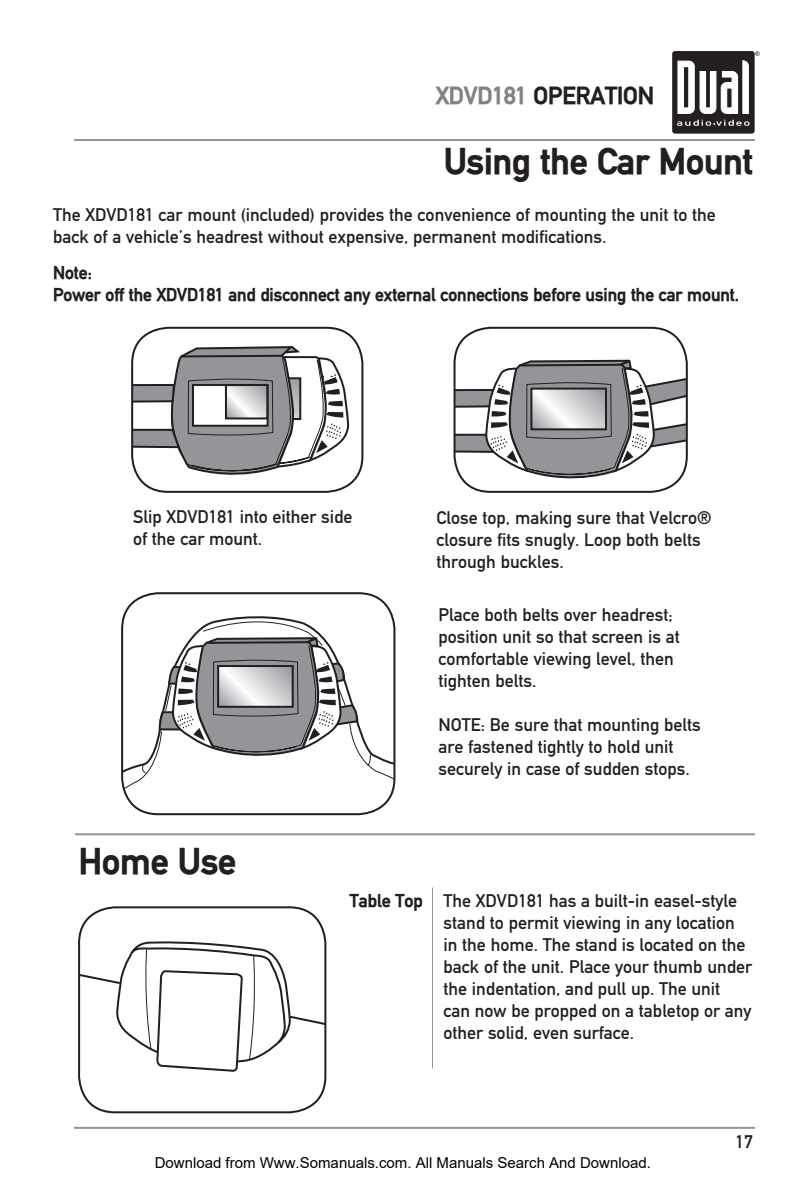
<style>
.page{position:relative;width:806px;height:1191px;background:#fff}
.page>*{position:absolute;margin:0;border:0;box-sizing:border-box;transform-origin:0 0}
.t1{font:700 36px "DIN Mittelschrift";color:#231f20}
.t2{font:700 24px "DIN Mittelschrift";color:#231f20}
.t3{font:18px/22px "DIN Mittelschrift";color:#231f20}
.t4{font:700 18px/22px "DIN Mittelschrift";color:#231f20}
.t5{font:15px "Arial";color:#000}
.s1{color:#808285}
.s2{font-weight:700}
</style>
<div class="page">
<hr style="left:74px;top:1126px;width:680px;height:2px;background:#939598">
<hr style="left:74px;top:139px;width:680px;height:2px;background:#939598">
<hr style="left:75px;top:833px;width:679px;height:2px;background:#939598">
<hr style="left:431px;top:887px;width:1px;height:181px;background:#939598">
<svg style="left:121px;top:592px;width:275px;height:222px"></svg>
<svg style="left:78px;top:906px;width:249px;height:206px"></svg>
<svg style="left:453px;top:326px;width:235px;height:166px"></svg>
<svg style="left:673px;top:114px;width:82px;height:20px"></svg>
<div style="left:671px;top:51px;width:83px;height:82px;background:#231f20;border-radius:3px"></div>
<svg style="left:676px;top:120px;width:73px;height:6px"></svg>
<svg style="left:677px;top:51px;width:82px;height:63px"></svg>
<svg style="left:131px;top:326px;width:233px;height:166px"></svg>
<h2 class="t2" style="left:435px;top:82px;width:220px"><span class="s1">XDVD181</span> OPERATION</h2>
<h1 class="t1" style="left:444px;top:141px;width:310px">Using the Car Mount</h1>
<p class="t3" style="left:53px;top:204px;width:663px">The XDVD181 car mount (included) provides the convenience of mounting the unit to the back of a vehicle’s headrest without expensive, permanent modifications.</p>
<p class="t4" style="left:53px;top:262px;width:687px">Note:<br>Power off the XDVD181 and disconnect any external connections before using the car mount.</p>
<p class="t3" style="left:133px;top:505px;width:221px">Slip XDVD181 into either side of the car mount.</p>
<h1 class="t1" style="left:79px;top:840px;width:159px">Home Use</h1>
<p class="t3" style="left:436px;top:506px;width:276px">Close top, making sure that Velcro® closure fits snugly. Loop both belts through buckles.</p>
<p class="t3" style="left:438px;top:604px;width:243px">Place both belts over headrest; position unit so that screen is at comfortable viewing level, then tighten belts.</p>
<p class="t3" style="left:438px;top:714px;width:263px">NOTE: Be sure that mounting belts are fastened tightly to hold unit securely in case of sudden stops.</p>
<p class="t3" style="left:443px;top:889px;width:310px;text-indent:-94px"><span class="s2">Table Top</span> The XDVD181 has a built-in easel-style stand to permit viewing in any location in the home. The stand is located on the back of the unit. Place your thumb under the indentation, and pull up. The unit<br>can now be propped on a tabletop or any other solid, even surface.</p>
<p class="t5" style="left:154px;top:1154px;width:497px">Download from Www.Somanuals.com. All Manuals Search And Download.</p>
<p class="t3" style="left:735px;top:1131px;width:19px">17</p>
</div>
